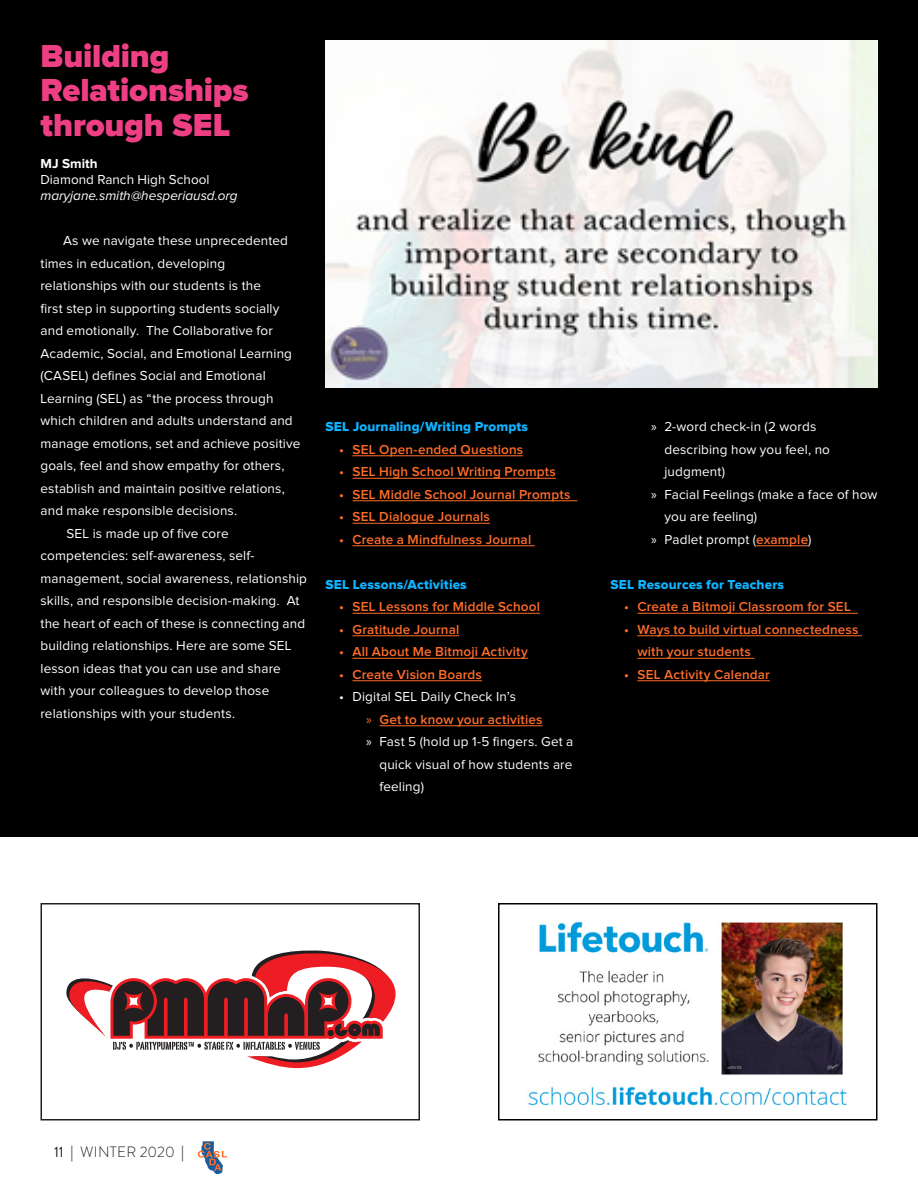
<style>
.page{position:relative;width:918px;height:1188px;background:#fff}
.page>*{position:absolute;margin:0;border:0;box-sizing:border-box;transform-origin:0 0}
.t1{font:900 33px/34.5px "Proxima Nova";letter-spacing:-.005em;color:#ee3f85}
.t2{font:300 15px "Brandon Grotesque";letter-spacing:.02em;color:#231f20}
.Body{font:13.5px/22.5px "Proxima Nova";letter-spacing:.01em;color:#fff}
.t3{font:600 13.5px/22.5px "Proxima Nova";letter-spacing:.01em;color:#ff6d29}
.Body-2{font:13.5px "Proxima Nova Extrabld";letter-spacing:.01em;color:#0fb3ff}
.Email{font:italic 13.5px "Proxima Nova";color:#fff}
.Author_Title{font:13.5px "Proxima Nova";color:#fff}
.Author{font:700 13.5px "Proxima Nova";color:#fff}
.s1{font-family:"Myriad Pro";font-weight:400}
.s2{font-family:"Myriad Pro"}
.s3{font-weight:600;color:#ff6d29}
.s4{font-weight:400}
</style>
<div class="page">
<svg style="left:198px;top:1141px;width:29px;height:33px"></svg>
<div style="left:0;top:0;width:918px;height:837px;background:#000"></div>
<hr style="left:352px;top:456px;width:171px;height:1px;background:#ff6d29">
<hr style="left:352px;top:478px;width:204px;height:1px;background:#ff6d29">
<hr style="left:352px;top:501px;width:225px;height:1px;background:#ff6d29">
<hr style="left:352px;top:523px;width:138px;height:1px;background:#ff6d29">
<hr style="left:352px;top:546px;width:183px;height:1px;background:#ff6d29">
<hr style="left:352px;top:613px;width:188px;height:1px;background:#ff6d29">
<hr style="left:352px;top:636px;width:107px;height:1px;background:#ff6d29">
<hr style="left:352px;top:658px;width:176px;height:1px;background:#ff6d29">
<hr style="left:352px;top:681px;width:130px;height:1px;background:#ff6d29">
<hr style="left:380px;top:726px;width:163px;height:1px;background:#ff6d29">
<hr style="left:756px;top:546px;width:52px;height:1px;background:#ff6d29">
<hr style="left:638px;top:613px;width:220px;height:1px;background:#ff6d29">
<hr style="left:638px;top:636px;width:224px;height:1px;background:#ff6d29">
<hr style="left:638px;top:658px;width:116px;height:1px;background:#ff6d29">
<hr style="left:638px;top:681px;width:132px;height:1px;background:#ff6d29">
<img style="left:326px;top:40px;width:552px;height:347px">
<img style="left:528px;top:921px;width:320px;height:185px">
<div style="left:498px;top:903px;width:380px;height:217px;border:2px solid #000"></div>
<svg style="left:66px;top:950px;width:330px;height:118px"></svg>
<div style="left:40px;top:903px;width:380px;height:217px;border:2px solid #231f20"></div>
<p class="t1" style="left:40px;top:39px;width:210px">Building<br>Relationships through SEL</p>
<p class="Author" style="left:40px;top:156px;width:58px">MJ Smith</p>
<p class="Author_Title" style="left:40px;top:172px;width:171px">Diamond Ranch High School</p>
<p class="Email" style="left:40px;top:188px;width:199px">maryjane.smith@hesperiausd.org</p>
<p class="Body" style="left:40px;top:230px;width:262px;text-indent:22px">As we navigate these unprecedented times in education, developing relationships with our students is the<br>first step in supporting students socially and emotionally. The Collaborative for Academic, Social, and Emotional Learning (CASEL) defines Social and Emotional Learning (SEL) as “the process through which children and adults understand and manage emotions, set and achieve positive goals, feel and show empathy for others, establish and maintain positive relations, and make responsible decisions.</p>
<p class="Body" style="left:40px;top:522px;width:268px;text-indent:26px">SEL is made up of five core competencies: self-awareness, self&shy;management, social awareness, relationship skills, and responsible decision-making. At the heart of each of these is connecting and building relationships. Here are some SEL lesson ideas that you can use and share with your colleagues to develop those relationships with your students.</p>
<p class="Body-2" style="left:326px;top:419px;width:204px">SEL Journaling/Writing Prompts</p>
<p class="t3" style="left:339px;top:439px;width:186px">• SEL Open-ended Questions</p>
<p class="t3" style="left:339px;top:461px;width:218px">• SEL High School Writing Prompts</p>
<p class="t3" style="left:339px;top:484px;width:233px">• SEL Middle School Journal Prompts</p>
<p class="t3" style="left:339px;top:506px;width:152px">• SEL Dialogue Journals</p>
<p class="t3" style="left:339px;top:529px;width:194px">• Create a Mindfulness Journal</p>
<p class="Body-2" style="left:326px;top:577px;width:143px">SEL Lessons/Activities</p>
<p class="t3" style="left:339px;top:596px;width:202px">• SEL Lessons for Middle School</p>
<p class="t3" style="left:339px;top:619px;width:122px">• Gratitude Journal</p>
<p class="t3" style="left:339px;top:641px;width:190px">• All About Me Bitmoji Activity</p>
<p class="t3" style="left:339px;top:664px;width:144px">• Create Vision Boards</p>
<p class="Body" style="left:339px;top:686px;width:178px">• Digital SEL Daily Check In’s</p>
<p class="t3" style="left:366px;top:709px;width:178px"><span class="s1">»</span> Get to know your activities</p>
<p class="Body" style="left:380px;top:731px;width:195px;text-align:justify;text-indent:-14px"><span class="s2">»</span> Fast 5 (hold up 1-5 fingers. Get a quick visual of how students are feeling)</p>
<p class="Body" style="left:664px;top:416px;width:167px;text-indent:-14px"><span class="s2">»</span> 2-word check-in (2 words describing how you feel, no judgment)</p>
<p class="Body" style="left:664px;top:484px;width:215px;text-indent:-14px"><span class="s2">»</span> Facial Feelings (make a face of how you are feeling)</p>
<p class="Body" style="left:651px;top:529px;width:162px"><span class="s2">»</span> Padlet prompt (<span class="s3">example</span>)</p>
<p class="Body-2" style="left:610px;top:577px;width:175px">SEL Resources for Teachers</p>
<p class="t3" style="left:624px;top:596px;width:228px">• Create a Bitmoji Classroom for SEL</p>
<p class="t3" style="left:638px;top:619px;width:222px;text-indent:-14px">• Ways to build virtual connectedness with your students</p>
<p class="t3" style="left:624px;top:664px;width:147px">• SEL Activity Calendar</p>
<p class="t2" style="left:54px;top:1142px;width:132px"><span class="s4">11 |</span> WINTER 2020 <span class="s4">|</span></p>
</div>
